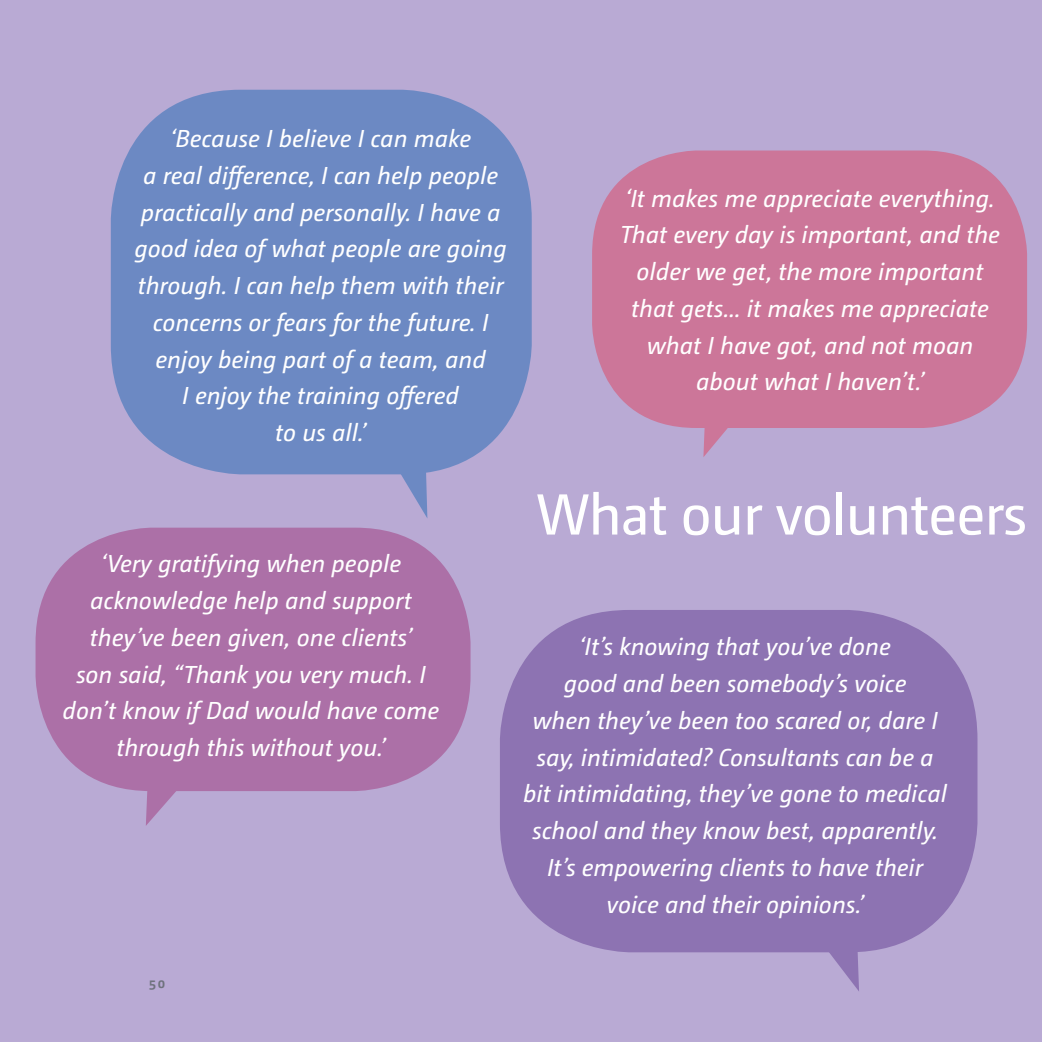
<style>
.page{position:relative;width:1042px;height:1042px;background:#b9aad4}
.page>*{position:absolute;margin:0;border:0;box-sizing:border-box;transform-origin:0 0}
.t1{font:57.75px "Camingo Dos";letter-spacing:-.02em;color:#fff}
.t2{font:italic 24.5px/36.8px "Camingo Dos";color:#fff;text-align:center}
.t3{font:700 14px "Camingo Dos";color:#6f727d}
</style>
<div class="page">
<div style="left:592px;top:150px;width:435px;height:278px;background:#cc7699;border-radius:104px"></div>
<svg style="left:703px;top:428px;width:25px;height:29px"></svg>
<div style="left:36px;top:528px;width:434px;height:263px;background:#ac70a7;border-radius:115px"></div>
<svg style="left:146px;top:791px;width:30px;height:35px"></svg>
<div style="left:111px;top:90px;width:421px;height:384px;background:#6c89c3;border-radius:130px"></div>
<svg style="left:390px;top:472px;width:37px;height:46px"></svg>
<div style="left:500px;top:610px;width:477px;height:342px;background:#8d73b2;border-radius:130px"></div>
<svg style="left:817px;top:952px;width:42px;height:39px"></svg>
<p class="t2" style="left:134px;top:120px;width:374px">‘Because I believe I can make<br>a real difference, I can help people practically and personally. I have a good idea of what people are going through. I can help them with their concerns or fears for the future. I enjoy being part of a team, and<br>I enjoy the training offered<br>to us all.’</p>
<p class="t2" style="left:620px;top:179px;width:381px">‘It makes me appreciate everything.<br>That every day is important, and the older we get, the more important that gets... it makes me appreciate what I have got, and not moan about what I haven’t.’</p>
<p class="t2" style="left:63px;top:545px;width:378px">‘Very gratifying when people acknowledge help and support they’ve been given, one clients’<br>son said, “Thank you very much. I don’t know if Dad would have come through this without you.’</p>
<h1 class="t1" style="left:535px;top:480px;width:493px">What our volunteers</h1>
<p class="t2" style="left:523px;top:628px;width:425px">‘It’s knowing that you’ve done<br>good and been somebody’s voice<br>when they’ve been too scared or, dare I say, intimidated? Consultants can be a bit intimidating, they’ve gone to medical school and they know best, apparently.<br>It’s empowering clients to have their voice and their opinions.’</p>
<p class="t3" style="left:149px;top:974px;width:18px">50</p>
</div>
